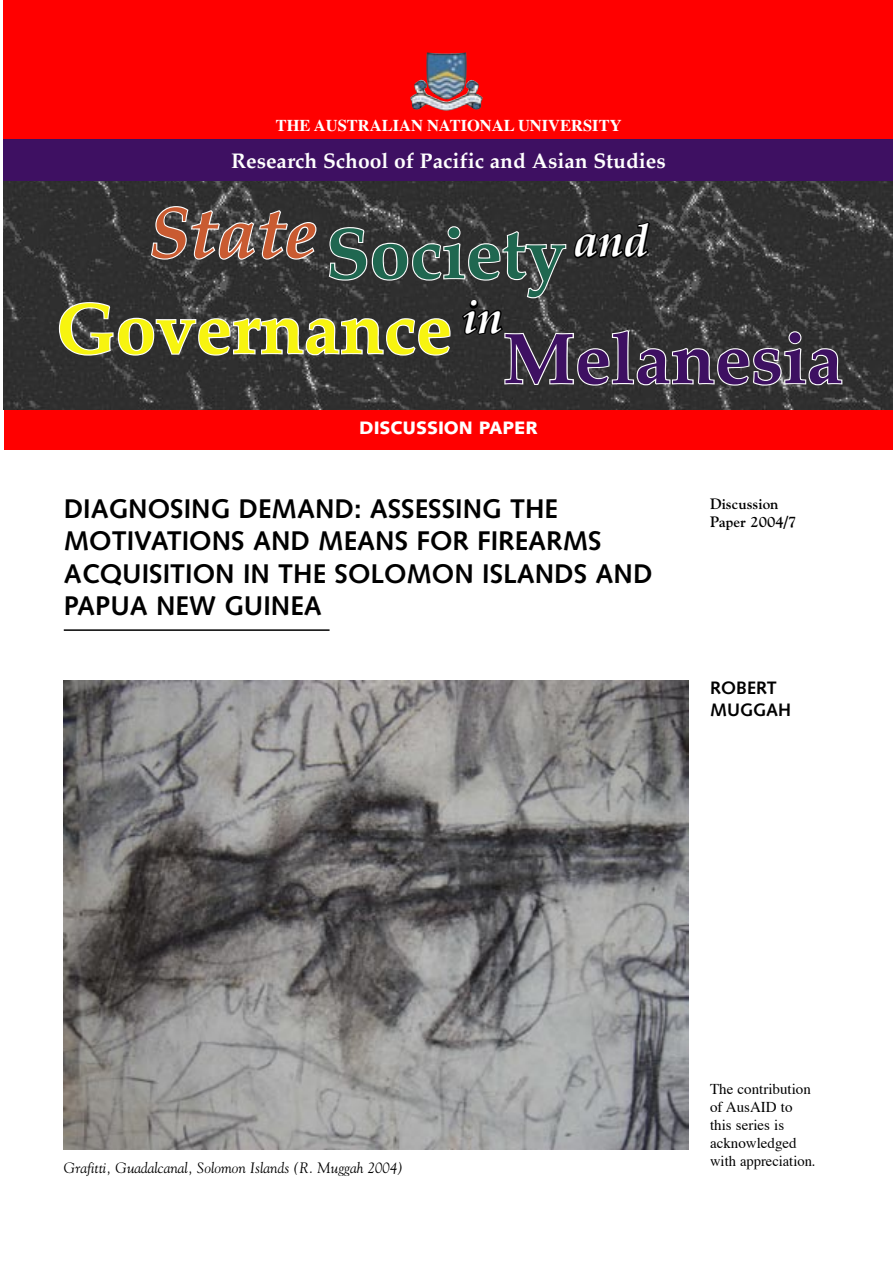
<style>
.page{position:relative;width:893px;height:1263px;background:#fff}
.page>*{position:absolute;margin:0;border:0;box-sizing:border-box;transform-origin:0 0}
.t1{font:700 72px/75px "Palatino";color:#f7f410}
.t2{font:700 72px "Palatino";color:#3e1062}
.t3{font:700 27px/32.4px "Syntax";color:#000}
.t4{font:700 21px "Palatino";color:#fff}
.t5{font:900 18px "Syntax";color:#fff}
.t6{font:700 18px/21.6px "Syntax";color:#000}
.t7{font:700 16.5px "Times";color:#fff}
.t8{font:15px/18px "Times";color:#000}
.t9{font:italic 15px "Goudy";color:#000}
.t10{font:700 15px/18px "Goudy";color:#000}
.s1{color:#1f6750}
</style>
<div class="page">
<hr style="left:64px;top:629px;width:266px;height:2px;background:#000">
<img style="left:64px;top:680px;width:625px;height:469px">
<div style="left:4px;top:0;width:889px;height:156px;background:#f00"></div>
<div style="left:4px;top:403px;width:889px;height:47px;background:#f00"></div>
<div style="left:4px;top:139px;width:889px;height:56px;background:#3e1062"></div>
<img style="left:4px;top:182px;width:889px;height:227px">
<svg style="left:58px;top:181px;width:785px;height:229px;background:#454545"></svg>
<img style="left:410px;top:52px;width:73px;height:59px">
<p class="t7" style="left:276px;top:114px;width:347px">THE AUSTRALIAN NATIONAL UNIVERSITY</p>
<p class="t4" style="left:231px;top:148px;width:436px">Research School of Pacific and Asian Studies</p>
<h1 class="t1" style="left:56px;top:223px;width:594px;text-indent:93px"><sup>State</sup><span class="s1">Society</span> <sup>and<br></sup>Governance <sup>in</sup></h1>
<h1 class="t2" style="left:503px;top:314px;width:341px">Melanesia</h1>
<p class="t5" style="left:359px;top:417px;width:180px">DISCUSSION PAPER</p>
<p class="t3" style="left:64px;top:493px;width:590px">DIAGNOSING DEMAND: ASSESSING THE<br>MOTIVATIONS AND MEANS FOR FIREARMS<br>ACQUISITION IN THE SOLOMON ISLANDS AND<br>PAPUA NEW GUINEA</p>
<p class="t10" style="left:710px;top:495px;width:88px">Discussion<br>Paper 2004/7</p>
<p class="t6" style="left:710px;top:677px;width:82px">ROBERT<br>MUGGAH</p>
<p class="t9" style="left:64px;top:1158px;width:341px">Grafitti, Guadalcanal, Solomon Islands (R. Muggah 2004)</p>
<p class="t8" style="left:710px;top:1081px;width:107px">The contribution of AusAID to this series is acknowledged with appreciation.</p>
</div>
